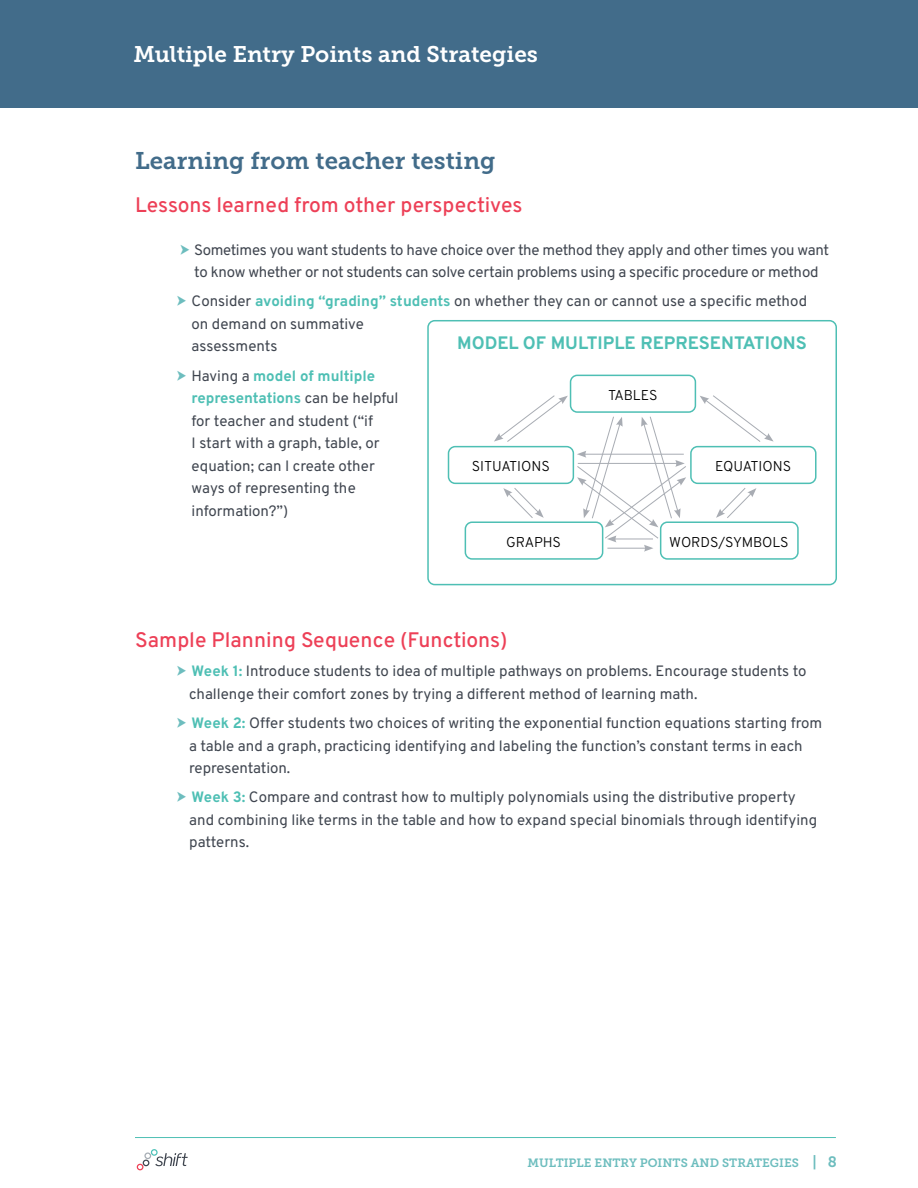
<style>
.page{position:relative;width:918px;height:1188px;background:#fff}
.page>*{position:absolute;margin:0;border:0;box-sizing:border-box;transform-origin:0 0}
.t1{font:24px "Museo Slab 700";color:#426c8a}
.t2{font:22.5px "Museo Slab 700";color:#fff}
.t3{font:500 21px "Overpass";color:#ed4057}
.t4{font:700 18px "Overpass";letter-spacing:-.005em;color:#4ebfb4}
.t5{font:15px/22.5px "Overpass";letter-spacing:-.005em;color:#3f454f}
.t6{font:14.25px "Overpass";letter-spacing:-.005em;color:#000}
.t7{font:12px "Museo Slab 700";color:#6dbdbe}
.s1{font-weight:700;color:#6dbdbe}
.s2{font-weight:700;color:#4ebfb4}
.s3{font-size:15px}
</style>
<div class="page">
<hr style="left:135px;top:1137px;width:701px;height:1px;background:#4ebfb4">
<div style="left:0;top:0;width:918px;height:108px;background:#426c8a"></div>
<svg style="left:137px;top:1149px;width:51px;height:21px"></svg>
<div style="left:427px;top:320px;width:410px;height:265px;border:2px solid #4ebfb4;border-radius:7px"></div>
<div style="left:448px;top:446px;width:126px;height:38px;border:2px solid #4ebfb4;border-radius:7px"></div>
<div style="left:690px;top:446px;width:127px;height:38px;border:2px solid #4ebfb4;border-radius:7px"></div>
<div style="left:570px;top:375px;width:126px;height:38px;border:2px solid #4ebfb4;border-radius:7px"></div>
<div style="left:660px;top:521px;width:139px;height:39px;border:2px solid #4ebfb4;border-radius:7px"></div>
<div style="left:465px;top:521px;width:138px;height:39px;border:2px solid #4ebfb4;border-radius:7px"></div>
<svg style="left:494px;top:395px;width:74px;height:47px"></svg>
<svg style="left:700px;top:395px;width:74px;height:47px"></svg>
<svg style="left:503px;top:488px;width:41px;height:30px"></svg>
<svg style="left:716px;top:488px;width:40px;height:30px"></svg>
<svg style="left:576px;top:416px;width:111px;height:136px"></svg>
<h2 class="t2" style="left:133px;top:42px;width:406px">Multiple Entry Points and Strategies</h2>
<h1 class="t1" style="left:135px;top:147px;width:362px">Learning from teacher testing</h1>
<h3 class="t3" style="left:135px;top:193px;width:389px">Lessons learned from other perspectives</h3>
<p class="t5" style="left:179px;top:240px;width:652px;text-align:center"><span class="s1">⮞</span> Sometimes you want students to have choice over the method they apply and other times you want to know whether or not students can solve certain problems using a specific procedure or method</p>
<p class="t5" style="left:192px;top:291px;width:617px;text-indent:-16px"><span class="s1">⮞</span> Consider <span class="s2">avoiding “grading” students</span> on whether they can or cannot use a specific method on demand on summative<br>assessments</p>
<p class="t5" style="left:192px;top:366px;width:208px;text-indent:-16px"><span class="s1">⮞</span> Having a <span class="s2">model of multiple representations</span> can be helpful for teacher and student (“if<br>I start with a graph, table, or equation; can I create other ways of representing the information?”)</p>
<p class="t4" style="left:457px;top:333px;width:351px">MODEL OF MULTIPLE REPRESENTATIONS</p>
<p class="t6" style="left:608px;top:387px;width:51px">TABLES</p>
<p class="t6" style="left:472px;top:459px;width:80px">SITUATIONS</p>
<p class="t6" style="left:715px;top:459px;width:77px">EQUATIONS</p>
<p class="t6" style="left:506px;top:534px;width:57px">GRAPHS</p>
<p class="t6" style="left:669px;top:534px;width:121px">WORDS/SYMBOLS</p>
<h3 class="t3" style="left:135px;top:629px;width:374px">Sample Planning Sequence (Functions)</h3>
<p class="t5" style="left:189px;top:661px;width:619px;text-indent:-14px"><span class="s1">⮞</span> <span class="s2">Week 1:</span> Introduce students to idea of multiple pathways on problems. Encourage students to challenge their comfort zones by trying a different method of learning math.</p>
<p class="t5" style="left:189px;top:713px;width:635px;text-indent:-14px"><span class="s1">⮞</span> <span class="s2">Week 2:</span> Offer students two choices of writing the exponential function equations starting from a table and a graph, practicing identifying and labeling the function’s constant terms in each representation.</p>
<p class="t5" style="left:189px;top:787px;width:630px;text-indent:-14px"><span class="s1">⮞</span> <span class="s2">Week 3:</span> Compare and contrast how to multiply polynomials using the distributive property and combining like terms in the table and how to expand special binomials through identifying patterns.</p>
<p class="t7" style="left:527px;top:1156px;width:311px">MULTIPLE ENTRY POINTS AND STRATEGIES <span class="s3">| 8</span></p>
</div>
